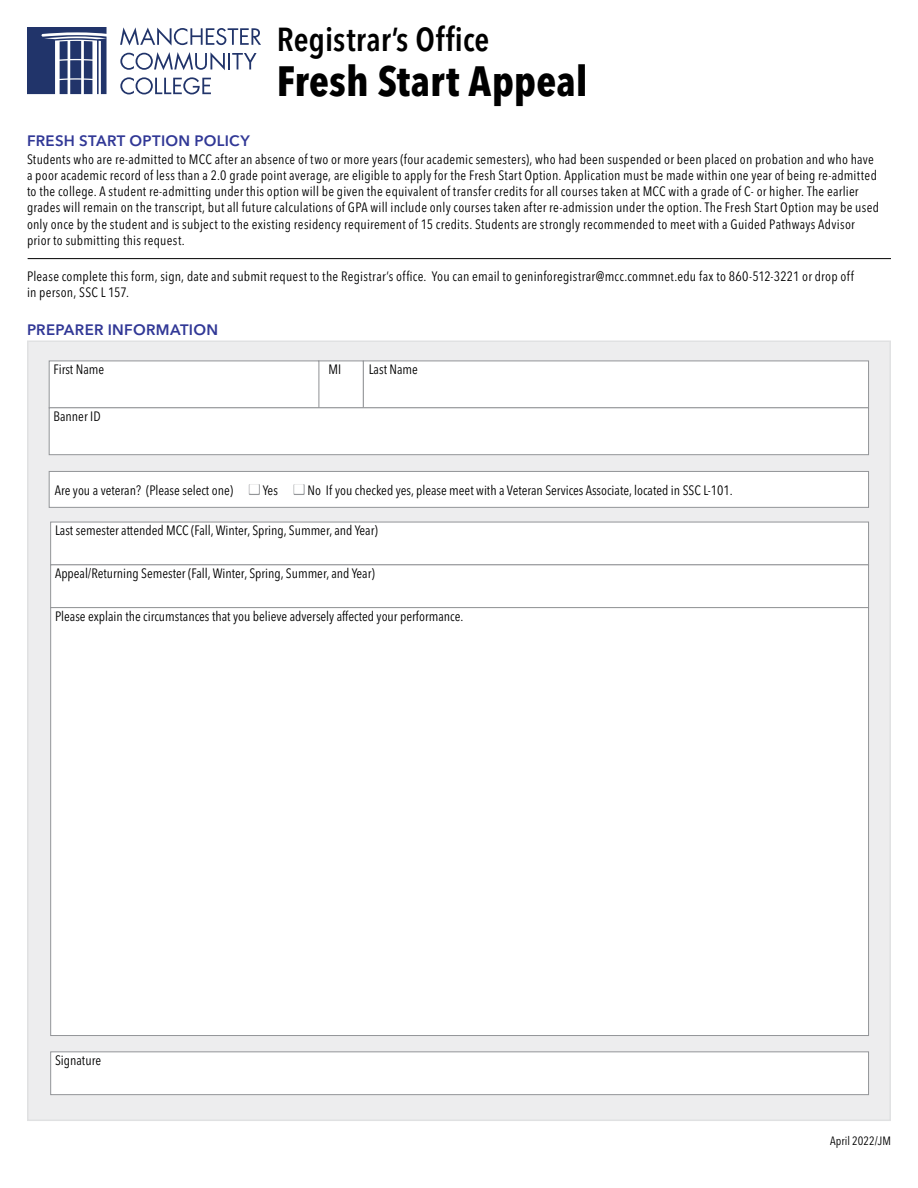
<style>
.page{position:relative;width:918px;height:1188px;background:#fff}
.page>*{position:absolute;margin:0;border:0;box-sizing:border-box;transform-origin:0 0}
.Headline{font:700 condensed 42px "Avenir Next LT Pro";letter-spacing:.005em;color:#000}
.Subhead_1{font:600 condensed 33px "Avenir Next LT Pro";letter-spacing:.005em;color:#000}
.Subhead_2{font:600 15px "Avenir Next LT Pro";letter-spacing:.02em;color:#313896}
.Text{font:condensed 13.5px/16.2px "Avenir Next LT Pro";letter-spacing:.015em;color:#000}
.Text-2{font:condensed 12px "Avenir Next LT Pro";color:#000}
.s1{color:#939598}
</style>
<div class="page">
<svg style="left:120px;top:52px;width:137px;height:18px"></svg>
<svg style="left:120px;top:77px;width:91px;height:17px"></svg>
<svg style="left:120px;top:27px;width:141px;height:19px"></svg>
<svg style="left:27px;top:27px;width:80px;height:67px"></svg>
<div style="left:27px;top:340px;width:864px;height:781px;background:#ededee;border:2px solid #e0e1e2"></div>
<div style="left:50px;top:522px;width:819px;height:43px;background:#fff;border:1px solid #939598"></div>
<div style="left:50px;top:565px;width:819px;height:43px;background:#fff"></div>
<div style="left:50px;top:1052px;width:819px;height:43px;background:#fff;border:1px solid #939598"></div>
<div style="left:50px;top:607px;width:819px;height:429px;background:#fff;border:1px solid #939598"></div>
<div style="left:363px;top:361px;width:506px;height:47px;background:#fff;border:1px solid #939598"></div>
<div style="left:318px;top:361px;width:45px;height:47px;background:#fff;border:1px solid #939598"></div>
<div style="left:49px;top:361px;width:270px;height:47px;background:#fff;border:1px solid #939598"></div>
<div style="left:49px;top:408px;width:820px;height:47px;background:#fff;border:1px solid #939598"></div>
<div style="left:49px;top:471px;width:820px;height:37px;background:#fff;border:1px solid #939598"></div>
<hr style="left:28px;top:258px;width:863px;height:1px;background:#000">
<h3 class="Subhead_2" style="left:27px;top:132px;width:224px">FRESH START OPTION POLICY</h3>
<h2 class="Subhead_1" style="left:277px;top:19px;width:214px">Registrar’s Office</h2>
<h1 class="Headline" style="left:277px;top:55px;width:312px">Fresh Start Appeal</h1>
<p class="Text" style="left:27px;top:151px;width:854px">Students who are re-admitted to MCC after an absence of two or more years (four academic semesters), who had been suspended or been placed on probation and who have a poor academic record of less than a 2.0 grade point average, are eligible to apply for the Fresh Start Option. Application must be made within one year of being re-admitted to the college. A student re-admitting under this option will be given the equivalent of transfer credits for all courses taken at MCC with a grade of C- or higher. The earlier grades will remain on the transcript, but all future calculations of GPA will include only courses taken after re-admission under the option. The Fresh Start Option may be used only once by the student and is subject to the existing residency requirement of 15 credits. Students are strongly recommended to meet with a Guided Pathways Advisor prior to submitting this request.</p>
<p class="Text" style="left:27px;top:268px;width:828px">Please complete this form, sign, date and submit request to the Registrar’s office. You can email to geninforegistrar@mcc.commnet.edu fax to 860-512-3221 or drop off in person, SSC L 157.</p>
<h3 class="Subhead_2" style="left:27px;top:321px;width:193px">PREPARER INFORMATION</h3>
<p class="Text" style="left:54px;top:361px;width:52px">First Name</p>
<p class="Text" style="left:329px;top:361px;width:14px">MI</p>
<p class="Text" style="left:369px;top:361px;width:51px">Last Name</p>
<p class="Text" style="left:54px;top:408px;width:49px">Banner ID</p>
<p class="Text" style="left:55px;top:482px;width:679px">Are you a veteran? (Please select one) <span class="s1">■</span> Yes <span class="s1">■</span> No If you checked yes, please meet with a Veteran Services Associate, located in SSC L-101.</p>
<p class="Text" style="left:55px;top:523px;width:324px">Last semester attended MCC (Fall, Winter, Spring, Summer, and Year)</p>
<p class="Text" style="left:55px;top:565px;width:321px">Appeal/Returning Semester (Fall, Winter, Spring, Summer, and Year)</p>
<p class="Text" style="left:55px;top:608px;width:410px">Please explain the circumstances that you believe adversely affected your performance.</p>
<p class="Text" style="left:55px;top:1052px;width:47px">Signature</p>
<p class="Text-2" style="left:830px;top:1133px;width:62px">April 2022/JM</p>
</div>
